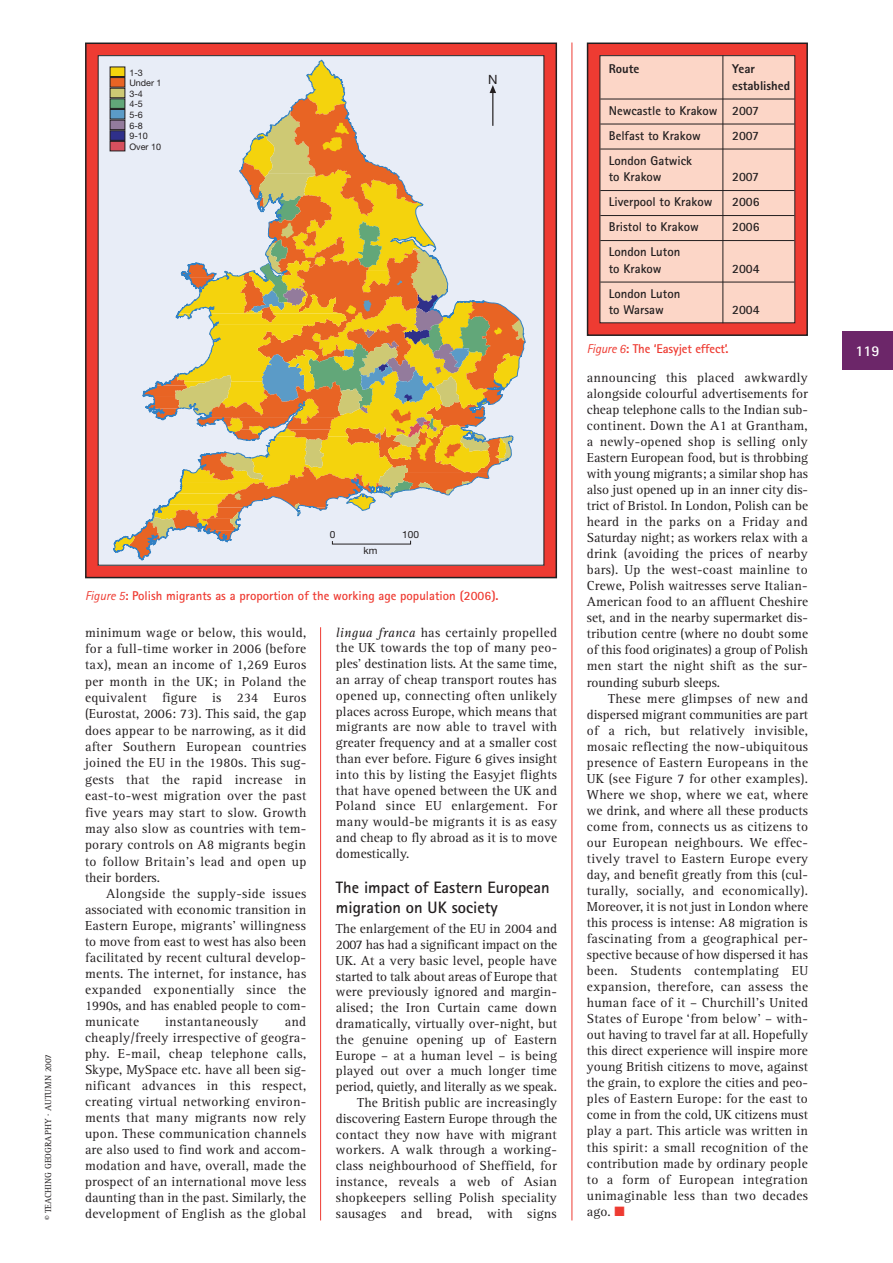
<style>
.page{position:relative;width:893px;height:1263px;background:#fff}
.page>*{position:absolute;margin:0;border:0;box-sizing:border-box;transform-origin:0 0}
.t1{font:700 16.5px/19.8px "Rotis Sans Serif";color:#231f20}
.t2{font:700 15px "Rotis Sans Serif";color:#fff}
.t3{font:13.5px/16px "Rotis Serif";letter-spacing:.01em;color:#231f20;text-align:justify}
.t4{font:700 12.75px/16.5px "Rotis Sans Serif";color:#231f20}
.t5{font:700 12.75px "Rotis Sans Serif";color:#ee3b32}
.t6{font:800 12.75px/16.5px "Rotis Sans Serif";color:#231f20}
.t7{font:12.75px "Helvetica Neue";color:#231f20}
.t8{font:9.9px "Helvetica Neue";color:#231f20}
.t9{font:9px/10.6px "Helvetica Neue";color:#231f20}
.t10{font:9px "Rotis Serif";color:#231f20}
.s1{font-weight:400;font-style:italic}
.s2{font-style:italic}
.s3{color:#ee3b32}
</style>
<div class="page">
<div style="left:842px;top:332px;width:51px;height:38px;background:#6c2669"></div>
<hr style="left:572px;top:43px;width:1px;height:1177px;background:#ee3b32">
<hr style="left:320px;top:627px;width:1px;height:593px;background:#ee3b32">
<svg style="left:86px;top:43px;width:470px;height:535px;background:#db4a44"></svg>
<div style="left:85px;top:43px;width:472px;height:535px;border:2px solid #231f20"></div>
<div style="left:100px;top:57px;width:442px;height:507px;background:#e8edf7"></div>
<svg style="left:113px;top:60px;width:414px;height:500px;background:#ddc9a0"></svg>
<div style="left:588px;top:43px;width:219px;height:292px;background:#ee3b32"></div>
<div style="left:587px;top:43px;width:221px;height:293px;border:2px solid #231f20"></div>
<div style="left:600px;top:56px;width:195px;height:267px;background:#fcd6c7"></div>
<hr style="left:600px;top:99px;width:194px;height:1px;background:#231f20">
<hr style="left:600px;top:124px;width:194px;height:1px;background:#231f20">
<hr style="left:600px;top:149px;width:194px;height:1px;background:#231f20">
<hr style="left:600px;top:190px;width:194px;height:1px;background:#231f20">
<hr style="left:600px;top:215px;width:194px;height:1px;background:#231f20">
<hr style="left:600px;top:240px;width:194px;height:1px;background:#231f20">
<hr style="left:600px;top:282px;width:194px;height:1px;background:#231f20">
<hr style="left:722px;top:55px;width:1px;height:268px;background:#231f20">
<p class="t10" style="left:45px;top:1220px;width:168px;rotate:-90deg">© TEACHING GEOGRAPHY . AUTUMN 2007</p>
<p class="t9" style="left:129px;top:68px;width:34px">1-3<br>Under 1<br>3-4<br>4-5<br>5-6<br>6-8<br>9-10<br>Over 10</p>
<p class="t7" style="left:488px;top:75px;width:11px">N</p>
<p class="t8" style="left:330px;top:531px;width:7px">0</p>
<p class="t8" style="left:402px;top:531px;width:18px">100</p>
<p class="t8" style="left:364px;top:547px;width:15px">km</p>
<p class="t5" style="left:85px;top:591px;width:415px"><span class="s1">Figure 5</span>: Polish migrants as a proportion of the working age population (2006).</p>
<p class="t3" style="left:85px;top:625px;width:223px">minimum wage or below, this would, for a full-time worker in 2006 (before tax), mean an income of 1,269 Euros per month in the UK; in Poland the equivalent figure is 234 Euros (Eurostat, 2006: 73). This said, the gap does appear to be narrowing, as it did after Southern European countries joined the EU in the 1980s. This sug&shy;gests that the rapid increase in east-to-west migration over the past five years may start to slow. Growth may also slow as countries with tem&shy;porary controls on A8 migrants begin to follow Britain’s lead and open up their borders.</p>
<p class="t3" style="left:85px;top:887px;width:223px;text-indent:21px">Alongside the supply-side issues associated with economic transition in Eastern Europe, migrants’ willingness to move from east to west has also been facilitated by recent cultural develop&shy;ments. The internet, for instance, has expanded exponentially since the 1990s, and has enabled people to com&shy;municate</p>
<p class="t3" style="left:85px;top:1015px;width:223px;text-indent:200px">and cheaply/freely irrespective of geogra&shy;phy. E-mail, cheap telephone calls, Skype, MySpace etc. have all been sig&shy;nificant advances in this respect, creating virtual networking environ&shy;ments that many migrants now rely upon. These communication channels are also used to find work and accom&shy;modation and have, overall, made the prospect of an international move less daunting than in the past. Similarly, the development of English as the global</p>
<p class="t3" style="left:165px;top:1015px;width:95px">instantaneously</p>
<p class="t3" style="left:336px;top:626px;width:223px"><span class="s2">lingua franca</span> has certainly propelled the UK towards the top of many peo&shy;ples’ destination lists. At the same time, an array of cheap transport routes has opened up, connecting often unlikely places across Europe, which means that migrants are now able to travel with greater frequency and at a smaller cost than ever before. Figure 6 gives insight into this by listing the Easyjet flights that have opened between the UK and Poland since EU enlargement. For many would-be migrants it is as easy and cheap to fly abroad as it is to move domestically.</p>
<p class="t1" style="left:336px;top:879px;width:215px">The impact of Eastern European migration on UK society</p>
<p class="t3" style="left:336px;top:922px;width:223px;text-align:right">The enlargement of the EU in 2004 and 2007 has had a significant impact on the UK. At a very basic level, people have started to talk about areas of Europe that were previously ignored and margin&shy;alised; the Iron Curtain came down dramatically, virtually over-night, but the genuine opening up of Eastern Europe – at a human level – is being played out over a much longer time period, quietly, and literally as we speak.<br>The British public are increasingly discovering Eastern Europe through the contact they now have with migrant workers. A walk through a working&shy;class neighbourhood of Sheffield, for instance, reveals a web of Asian shopkeepers selling Polish speciality sausages and bread, with signs</p>
<p class="t6" style="left:609px;top:62px;width:32px">Route</p>
<p class="t6" style="left:732px;top:62px;width:60px">Year established</p>
<p class="t4" style="left:609px;top:99px;width:152px;line-height:25px">Newcastle to Krakow 2007<br>Belfast to Krakow</p>
<p class="t4" style="left:732px;top:128px;width:28px">2007</p>
<p class="t4" style="left:609px;top:153px;width:85px">London Gatwick to Krakow</p>
<p class="t4" style="left:732px;top:170px;width:28px">2007</p>
<p class="t4" style="left:609px;top:195px;width:105px">Liverpool to Krakow</p>
<p class="t4" style="left:732px;top:195px;width:29px">2006</p>
<p class="t4" style="left:609px;top:220px;width:91px">Bristol to Krakow</p>
<p class="t4" style="left:732px;top:220px;width:29px">2006</p>
<p class="t4" style="left:609px;top:245px;width:73px">London Luton to Krakow</p>
<p class="t4" style="left:732px;top:261px;width:29px">2004</p>
<p class="t4" style="left:609px;top:286px;width:73px">London Luton to Warsaw</p>
<p class="t4" style="left:732px;top:303px;width:29px">2004</p>
<p class="t5" style="left:587px;top:344px;width:143px"><span class="s1">Figure 6</span>: The ‘Easyjet effect’.</p>
<p class="t3" style="left:587px;top:371px;width:223px">announcing this placed awkwardly alongside colourful advertisements for cheap telephone calls to the Indian sub&shy;continent. Down the A1 at Grantham, a newly-opened shop is selling only Eastern European food, but is throbbing with young migrants; a similar shop has also just opened up in an inner city dis&shy;trict of Bristol. In London, Polish can be heard in the parks on a Friday and Saturday night; as workers relax with a drink (avoiding the prices of nearby bars). Up the west-coast mainline to Crewe, Polish waitresses serve Italian-American food to an affluent Cheshire set, and in the nearby supermarket dis&shy;tribution centre (where no doubt some of this food originates) a group of Polish men start the night shift as the sur&shy;rounding suburb sleeps.</p>
<p class="t3" style="left:587px;top:691px;width:223px;text-indent:21px">These mere glimpses of new and dispersed migrant communities are part of a rich, but relatively invisible, mosaic reflecting the now-ubiquitous presence of Eastern Europeans in the UK (see Figure 7 for other examples).<br>Where we shop, where we eat, where we drink, and where all these products come from, connects us as citizens to our European neighbours. We effec&shy;tively travel to Eastern Europe every day, and benefit greatly from this (cul&shy;turally, socially, and economically).<br>Moreover, it is not just in London where this process is intense: A8 migration is fascinating from a geographical per&shy;spective because of how dispersed it has been. Students contemplating EU expansion, therefore, can assess the human face of it – Churchill’s United States of Europe ‘from below’ – with&shy;out having to travel far at all. Hopefully this direct experience will inspire more young British citizens to move, against the grain, to explore the cities and peo&shy;ples of Eastern Europe: for the east to come in from the cold, UK citizens must play a part. This article was written in this spirit: a small recognition of the contribution made by ordinary people to a form of European integration unimaginable less than two decades</p>
<p class="t3" style="left:587px;top:1204px;width:40px">ago. <span class="s3">■</span></p>
<p class="t2" style="left:855px;top:345px;width:26px">119</p>
</div>
